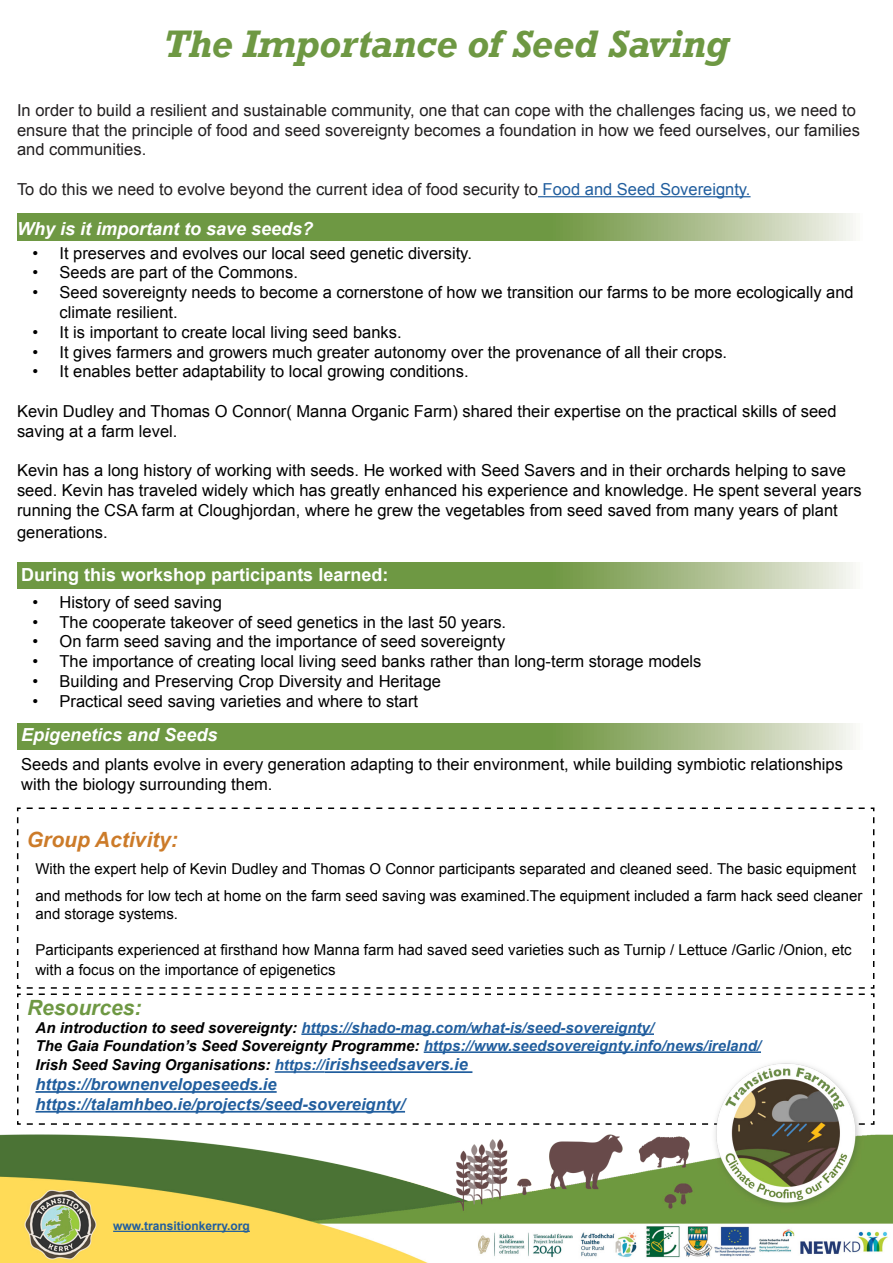
<style>
.page{position:relative;width:893px;height:1263px;background:#fff}
.page>*{position:absolute;margin:0;border:0;box-sizing:border-box;transform-origin:0 0}
.t1{font:italic 700 36px "Rockwell";color:#6e9843}
.t2{font:italic 700 21px "Arial";color:#cc7b29}
.t3{font:italic 700 21px "Arial";color:#6e9843}
.t4{font:italic 700 18px "Arial";color:#fff}
.t5{font:700 18px "Arial";color:#fff}
.t6{font:16.5px/19.8px "Arial";color:#000}
.t7{font:16.5px/19.8px "Arial";color:#221f20}
.t8{font:italic 700 16.5px/19.8px "Arial";color:#215e9e}
.t9{font:15px/27px "Arial";color:#000101}
.t10{font:italic 700 15px/18px "Arial";color:#215e9e}
.t11{font:italic 700 15px "Arial";color:#000101}
.t12{font:700 12px "Arial";color:#215e9e}
.s1{color:#215e9e}
.s2{color:#000101}
.s3{font-size:16.5px;color:#215e9e}
</style>
<div class="page">
<img style="left:0;top:197px;width:893px;height:1066px">
<svg style="left:17px;top:563px;width:859px;height:26px;background:#88a964"></svg>
<svg style="left:17px;top:723px;width:859px;height:27px;background:#88a964"></svg>
<svg style="left:17px;top:214px;width:859px;height:26px;background:#88a964"></svg>
<hr style="left:538px;top:196px;width:213px;height:1px;background:#215e9e">
<svg style="left:17px;top:989px;width:857px;height:136px"></svg>
<svg style="left:16px;top:807px;width:859px;height:182px"></svg>
<hr style="left:113px;top:1231px;width:137px;height:1px;background:#215e9e">
<h1 class="t1" style="left:164px;top:21px;width:567px">The Importance of Seed Saving</h1>
<p class="t7" style="left:17px;top:100px;width:844px">In order to build a resilient and sustainable community, one that can cope with the challenges facing us, we need to ensure that the principle of food and seed sovereignty becomes a foundation in how we feed ourselves, our families and communities.</p>
<p class="t7" style="left:17px;top:179px;width:735px">To do this we need to evolve beyond the current idea of food security to <span class="s1">Food and Seed Sovereignty.</span></p>
<p class="t4" style="left:17px;top:217px;width:298px">Why is it important to save seeds?</p>
<p class="t6" style="left:33px;top:243px;width:441px">• It preserves and evolves our local seed genetic diversity.</p>
<p class="t6" style="left:33px;top:263px;width:267px">• Seeds are part of the Commons.</p>
<p class="t6" style="left:60px;top:283px;width:796px;text-indent:-27px">• Seed sovereignty needs to become a cornerstone of how we transition our farms to be more ecologically and climate resilient.</p>
<p class="t6" style="left:33px;top:322px;width:371px">• It is important to create local living seed banks.</p>
<p class="t6" style="left:33px;top:342px;width:696px">• It gives farmers and growers much greater autonomy over the provenance of all their crops.</p>
<p class="t6" style="left:33px;top:362px;width:438px">• It enables better adaptability to local growing conditions.</p>
<p class="t6" style="left:17px;top:401px;width:821px">Kevin Dudley and Thomas O Connor( Manna Organic Farm) shared their expertise on the practical skills of seed saving at a farm level.</p>
<p class="t6" style="left:17px;top:461px;width:846px">Kevin has a long history of working with seeds. He worked with Seed Savers and in their orchards helping to save seed. Kevin has traveled widely which has greatly enhanced his experience and knowledge. He spent several years running the CSA farm at Cloughjordan, where he grew the vegetables from seed saved from many years of plant</p>
<p class="t6" style="left:17px;top:522px;width:92px">generations.</p>
<p class="t5" style="left:21px;top:563px;width:369px">During this workshop participants learned:</p>
<p class="t6" style="left:33px;top:592px;width:191px">• History of seed saving</p>
<p class="t6" style="left:33px;top:612px;width:475px">• The cooperate takeover of seed genetics in the last 50 years.</p>
<p class="t6" style="left:33px;top:632px;width:474px">• On farm seed saving and the importance of seed sovereignty</p>
<p class="t6" style="left:33px;top:652px;width:670px">• The importance of creating local living seed banks rather than long-term storage models</p>
<p class="t6" style="left:33px;top:671px;width:410px">• Building and Preserving Crop Diversity and Heritage</p>
<p class="t6" style="left:33px;top:691px;width:387px">• Practical seed saving varieties and where to start</p>
<p class="t4" style="left:21px;top:723px;width:198px">Epigenetics and Seeds</p>
<p class="t6" style="left:21px;top:754px;width:823px">Seeds and plants evolve in every generation adapting to their environment, while building symbiotic relationships with the biology surrounding them.</p>
<p class="t2" style="left:27px;top:826px;width:152px">Group Activity:</p>
<p class="t9" style="left:35px;top:855px;width:829px">With the expert help of Kevin Dudley and Thomas O Connor participants separated and cleaned seed. The basic equipment and methods for low tech at home on the farm seed saving was examined.The equipment included a farm hack seed cleaner</p>
<p class="t9" style="left:35px;top:900px;width:144px">and storage systems.</p>
<p class="t9" style="left:35px;top:940px;width:818px;line-height:19.8px">Participants experienced at firsthand how Manna farm had saved seed varieties such as Turnip / Lettuce /Garlic /Onion, etc with a focus on the importance of epigenetics</p>
<p class="t3" style="left:27px;top:993px;width:116px">Resources:</p>
<p class="t10" style="left:36px;top:1019px;width:727px"><span class="s2">An introduction to seed sovereignty:</span> https://shado-mag.com/what-is/seed-sovereignty/<br><span class="s2">The Gaia Foundation’s Seed Sovereignty Programme:</span> https://www.seedsovereignty.info/news/ireland/</p>
<p class="t11" style="left:36px;top:1055px;width:434px">Irish Seed Saving Organisations: <span class="s1">https://</span><span class="s3">irishseedsavers.ie</span></p>
<p class="t8" style="left:36px;top:1075px;width:371px">https://brownenvelopeseeds.ie https://talamhbeo.ie/projects/seed-sovereignty/</p>
<p class="t12" style="left:113px;top:1218px;width:138px">www.transitionkerry.org</p>
</div>
